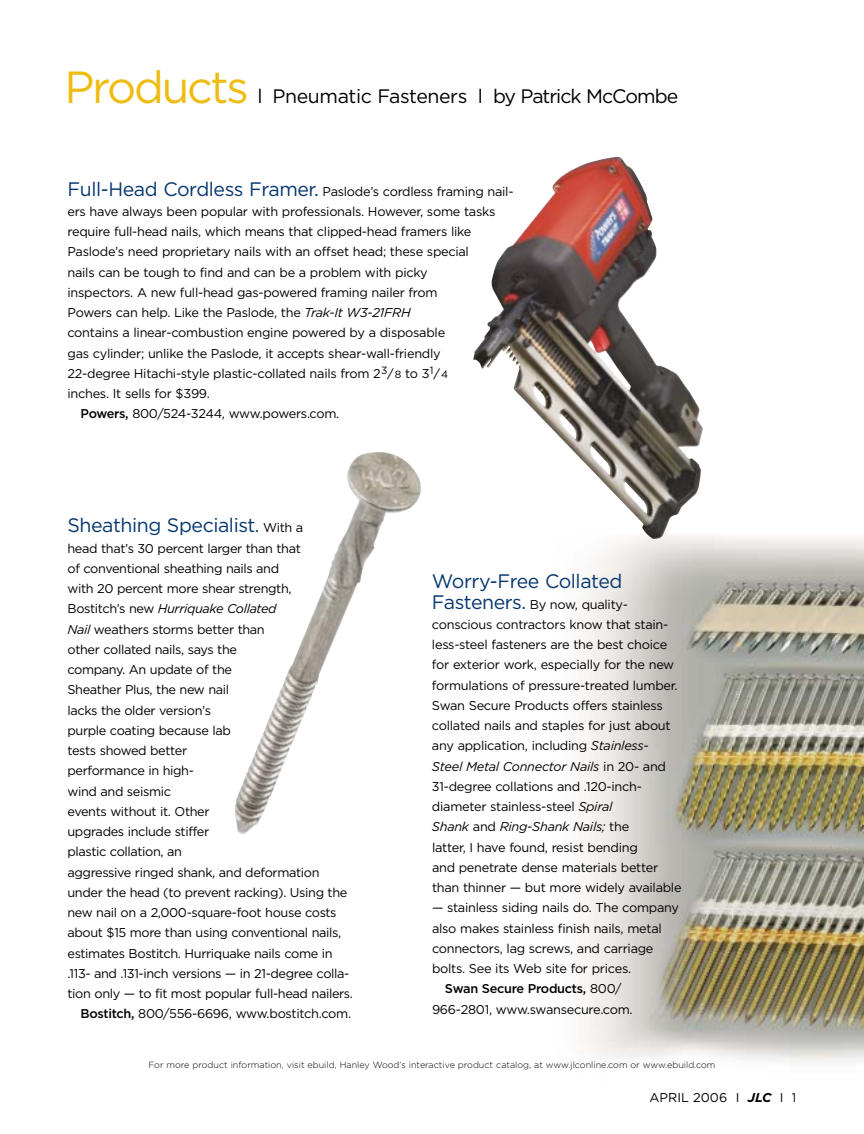
<style>
.page{position:relative;width:864px;height:1134px;background:#fff}
.page>*{position:absolute;margin:0;border:0;box-sizing:border-box;transform-origin:0 0}
.t1{font:45px "Gotham";letter-spacing:-.05em;color:#efbc13}
.t2{font:19.5px "Gotham";letter-spacing:-.02em;color:#07376f}
.t3{font:19.5px "Gotham";letter-spacing:-.035em;color:#000}
.t4{font:12.75px/20.2px "Gotham";letter-spacing:-.02em;color:#000}
.t5{font:italic 12.75px "Gotham";letter-spacing:-.03em;color:#000}
.t6{font:500 12.75px "Gotham";letter-spacing:-.02em;color:#000}
.t7{font:12.75px "Gotham";color:#000}
.t8{font:300 9px "Gotham";color:#000}
.s1{font-size:19.5px;color:#07376f}
.s2{font-style:italic}
.s3{font-size:10.5px}
.s4{font-weight:500}
.s5{font-size:12.75px;color:#000}
.s6{font-style:normal}
.s7{font-weight:400}
.s8{font-weight:700;font-style:italic}
</style>
<div class="page">
<img style="left:577px;top:534px;width:287px;height:529px">
<img style="left:473px;top:157px;width:230px;height:367px">
<img style="left:235px;top:452px;width:186px;height:383px">
<h1 class="t1" style="left:64px;top:71px;width:186px">Products</h1>
<h2 class="t3" style="left:258px;top:89px;width:422px">l Pneumatic Fasteners l by Patrick McCombe</h2>
<p class="t4" style="left:68px;top:182px;width:448px"><span class="s1">Full-Head Cordless Framer.</span> Paslode’s cordless framing nail-</p>
<p class="t4" style="left:67px;top:202px;width:429px">ers have always been popular with professionals. However, some tasks</p>
<p class="t4" style="left:67px;top:222px;width:405px">require full-head nails, which means that clipped-head framers like</p>
<p class="t4" style="left:67px;top:243px;width:403px">Paslode’s need proprietary nails with an offset head; these special</p>
<p class="t4" style="left:67px;top:263px;width:362px">nails can be tough to find and can be a problem with picky</p>
<p class="t4" style="left:67px;top:283px;width:372px">inspectors. A new full-head gas-powered framing nailer from</p>
<p class="t4" style="left:67px;top:303px;width:345px">Powers can help. Like the Paslode, the <span class="s2">Trak-It W3-21FRH</span></p>
<p class="t4" style="left:67px;top:324px;width:379px">contains a linear-combustion engine powered by a disposable</p>
<p class="t4" style="left:67px;top:344px;width:375px">gas cylinder; unlike the Paslode, it accepts shear-wall-friendly</p>
<p class="t4" style="left:67px;top:364px;width:382px">22-degree Hitachi-style plastic-collated nails from 2<sup>3</sup>⁄ <span class="s3">8</span> to 3<sup>1</sup>⁄<span class="s3">4</span></p>
<p class="t4" style="left:68px;top:384px;width:144px">inches. It sells for $399.</p>
<p class="t4" style="left:80px;top:405px;width:260px"><span class="s4">Powers,</span> 800/524-3244, www.powers.com.</p>
<h2 class="t2" style="left:68px;top:518px;width:237px">Sheathing Specialist. <span class="s5">With a</span></h2>
<p class="t4" style="left:68px;top:539px;width:235px">head that’s 30 percent larger than that</p>
<p class="t4" style="left:68px;top:559px;width:213px">of conventional sheathing nails and</p>
<p class="t4" style="left:68px;top:579px;width:226px">with 20 percent more shear strength,</p>
<p class="t5" style="left:68px;top:604px;width:211px"><span class="s6">Bostitch’s new</span> Hurriquake Collated</p>
<p class="t4" style="left:68px;top:620px;width:199px"><span class="s2">Nail</span> weathers storms better than</p>
<p class="t4" style="left:68px;top:640px;width:171px">other collated nails, says the</p>
<p class="t4" style="left:68px;top:660px;width:166px">company. An update of the</p>
<p class="t4" style="left:68px;top:681px;width:163px">Sheather Plus, the new nail</p>
<p class="t4" style="left:68px;top:701px;width:145px">lacks the older version’s</p>
<p class="t4" style="left:68px;top:721px;width:165px">purple coating because lab</p>
<p class="t4" style="left:68px;top:741px;width:121px">tests showed better</p>
<p class="t4" style="left:68px;top:762px;width:128px">performance in high-</p>
<p class="t4" style="left:68px;top:782px;width:105px">wind and seismic</p>
<p class="t4" style="left:68px;top:802px;width:144px">events without it. Other</p>
<p class="t4" style="left:68px;top:822px;width:143px">upgrades include stiffer</p>
<p class="t4" style="left:68px;top:843px;width:116px">plastic collation, an</p>
<p class="t4" style="left:68px;top:863px;width:254px">aggressive ringed shank, and deformation</p>
<p class="t4" style="left:68px;top:883px;width:281px">under the head (to prevent racking). Using the</p>
<p class="t4" style="left:68px;top:903px;width:271px">new nail on a 2,000-square-foot house costs</p>
<p class="t4" style="left:68px;top:924px;width:275px">about $15 more than using conventional nails,</p>
<p class="t4" style="left:68px;top:944px;width:267px">estimates Bostitch. Hurriquake nails come in</p>
<p class="t4" style="left:68px;top:964px;width:283px">.113- and .131-inch versions — in 21-degree colla-</p>
<p class="t4" style="left:68px;top:984px;width:287px">tion only — to fit most popular full-head nailers.</p>
<p class="t4" style="left:80px;top:1005px;width:272px"><span class="s4">Bostitch,</span> 800/556-6696, www.bostitch.com.</p>
<h2 class="t2" style="left:432px;top:574px;width:192px">Worry-Free Collated</h2>
<p class="t4" style="left:432px;top:595px;width:251px"><span class="s1">Fasteners.</span> By now, quality&shy;conscious contractors know that stain&shy;less-steel fasteners are the best choice for exterior work, especially for the new formulations of pressure-treated lumber.<br>Swan Secure Products offers stainless collated nails and staples for just about any application, including <span class="s2">Stainless-Steel Metal Connector Nails</span> in 20- and 31-degree collations and .120-inch&shy;diameter stainless-steel <span class="s2">Spiral<br>Shank</span> and <span class="s2">Ring-Shank Nails;</span> the<br>latter, I have found, resist bending<br>and penetrate dense materials better than thinner — but more widely available</p>
<p class="t4" style="left:432px;top:899px;width:249px">— stainless siding nails do. The company</p>
<p class="t4" style="left:432px;top:919px;width:231px">also makes stainless finish nails, metal</p>
<p class="t4" style="left:432px;top:939px;width:223px">connectors, lag screws, and carriage</p>
<p class="t4" style="left:432px;top:959px;width:201px">bolts. See its Web site for prices.</p>
<p class="t6" style="left:445px;top:984px;width:178px">Swan Secure Products, <span class="s7">800/</span></p>
<p class="t4" style="left:432px;top:1000px;width:202px">966-2801, www.swansecure.com.</p>
<p class="t8" style="left:148px;top:1061px;width:569px">For more product information, visit ebuild, Hanley Wood’s interactive product catalog, at www.jlconline.com or www.ebuild.com</p>
<p class="t7" style="left:650px;top:1093px;width:148px">APRIL 2006 I <span class="s8">JLC</span> I 1</p>
</div>
